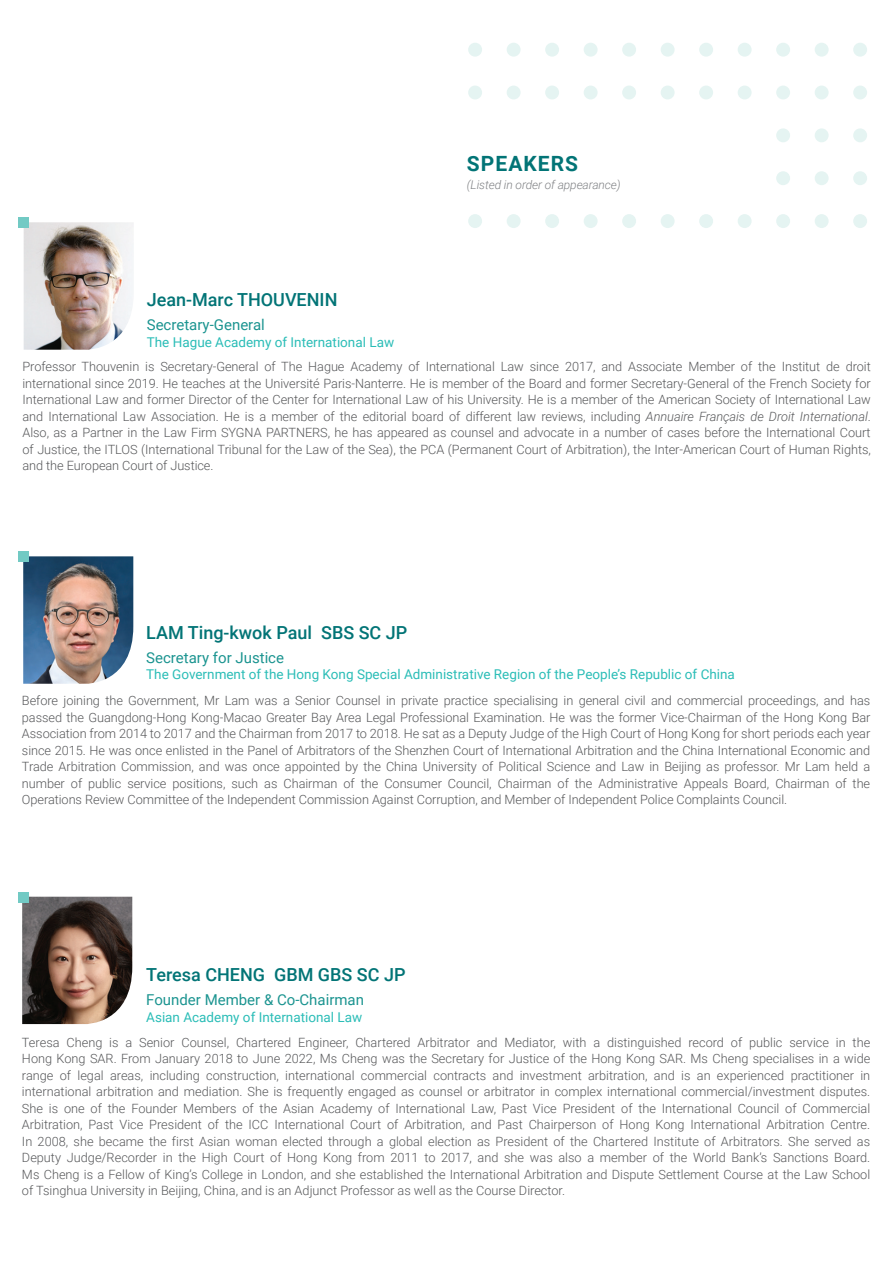
<style>
.page{position:relative;width:893px;height:1263px;background:#fff}
.page>*{position:absolute;margin:0;border:0;box-sizing:border-box;transform-origin:0 0}
.t1{font:700 21px "Roboto";letter-spacing:.05em;color:#027476}
.t2{font:500 18px "Roboto";color:#027476}
.t3{font:15px "Roboto";color:#1b9490}
.t4{font:13.5px "Roboto";color:#2bbdb7}
.t5{font:300 12.75px/16.5px "Roboto";letter-spacing:-.005em;color:#57585a;text-align:justify}
.t6{font:italic 300 12px "Roboto";letter-spacing:-.01em;color:#808285}
.s1{font-style:italic}
</style>
<div class="page">
<img style="left:24px;top:222px;width:109px;height:128px">
<div style="left:18px;top:217px;width:11px;height:10px;background:#72cac4"></div>
<img style="left:22px;top:897px;width:110px;height:127px">
<div style="left:18px;top:892px;width:10px;height:10px;background:#72cac4"></div>
<img style="left:23px;top:556px;width:110px;height:128px">
<div style="left:18px;top:551px;width:10px;height:10px;background:#72cac4"></div>
<div style="left:853px;top:43px;width:14px;height:14px;background:#e5f4f2;border-radius:50%"></div>
<div style="left:853px;top:86px;width:14px;height:13px;background:#e5f4f2;border-radius:50%"></div>
<div style="left:853px;top:128px;width:14px;height:14px;background:#e5f4f2;border-radius:50%"></div>
<div style="left:815px;top:43px;width:14px;height:14px;background:#e5f4f2;border-radius:50%"></div>
<div style="left:815px;top:86px;width:14px;height:13px;background:#e5f4f2;border-radius:50%"></div>
<div style="left:815px;top:128px;width:14px;height:14px;background:#e5f4f2;border-radius:50%"></div>
<div style="left:776px;top:43px;width:14px;height:14px;background:#e5f4f2;border-radius:50%"></div>
<div style="left:776px;top:86px;width:14px;height:13px;background:#e5f4f2;border-radius:50%"></div>
<div style="left:776px;top:128px;width:14px;height:14px;background:#e5f4f2;border-radius:50%"></div>
<div style="left:738px;top:43px;width:14px;height:14px;background:#e5f4f2;border-radius:50%"></div>
<div style="left:738px;top:86px;width:14px;height:13px;background:#e5f4f2;border-radius:50%"></div>
<div style="left:699px;top:43px;width:14px;height:14px;background:#e5f4f2;border-radius:50%"></div>
<div style="left:699px;top:86px;width:14px;height:13px;background:#e5f4f2;border-radius:50%"></div>
<div style="left:661px;top:43px;width:14px;height:14px;background:#e5f4f2;border-radius:50%"></div>
<div style="left:661px;top:86px;width:14px;height:13px;background:#e5f4f2;border-radius:50%"></div>
<div style="left:622px;top:43px;width:14px;height:14px;background:#e5f4f2;border-radius:50%"></div>
<div style="left:622px;top:86px;width:14px;height:13px;background:#e5f4f2;border-radius:50%"></div>
<div style="left:584px;top:43px;width:14px;height:14px;background:#e5f4f2;border-radius:50%"></div>
<div style="left:584px;top:86px;width:14px;height:13px;background:#e5f4f2;border-radius:50%"></div>
<div style="left:545px;top:43px;width:14px;height:14px;background:#e5f4f2;border-radius:50%"></div>
<div style="left:545px;top:86px;width:14px;height:13px;background:#e5f4f2;border-radius:50%"></div>
<div style="left:507px;top:43px;width:14px;height:14px;background:#e5f4f2;border-radius:50%"></div>
<div style="left:507px;top:86px;width:14px;height:13px;background:#e5f4f2;border-radius:50%"></div>
<div style="left:468px;top:43px;width:14px;height:14px;background:#e5f4f2;border-radius:50%"></div>
<div style="left:468px;top:86px;width:14px;height:13px;background:#e5f4f2;border-radius:50%"></div>
<div style="left:853px;top:171px;width:14px;height:14px;background:#e5f4f2;border-radius:50%"></div>
<div style="left:853px;top:214px;width:14px;height:14px;background:#e5f4f2;border-radius:50%"></div>
<div style="left:815px;top:171px;width:14px;height:14px;background:#e5f4f2;border-radius:50%"></div>
<div style="left:815px;top:214px;width:14px;height:14px;background:#e5f4f2;border-radius:50%"></div>
<div style="left:776px;top:171px;width:14px;height:14px;background:#e5f4f2;border-radius:50%"></div>
<div style="left:776px;top:214px;width:14px;height:14px;background:#e5f4f2;border-radius:50%"></div>
<div style="left:738px;top:214px;width:14px;height:14px;background:#e5f4f2;border-radius:50%"></div>
<div style="left:699px;top:214px;width:14px;height:14px;background:#e5f4f2;border-radius:50%"></div>
<div style="left:661px;top:214px;width:14px;height:14px;background:#e5f4f2;border-radius:50%"></div>
<div style="left:622px;top:214px;width:14px;height:14px;background:#e5f4f2;border-radius:50%"></div>
<div style="left:584px;top:214px;width:14px;height:14px;background:#e5f4f2;border-radius:50%"></div>
<div style="left:545px;top:214px;width:14px;height:14px;background:#e5f4f2;border-radius:50%"></div>
<div style="left:507px;top:214px;width:14px;height:14px;background:#e5f4f2;border-radius:50%"></div>
<div style="left:468px;top:214px;width:14px;height:14px;background:#e5f4f2;border-radius:50%"></div>
<h1 class="t1" style="left:467px;top:149px;width:113px">SPEAKERS</h1>
<p class="t6" style="left:467px;top:176px;width:155px">(Listed in order of appearance)</p>
<h2 class="t2" style="left:147px;top:287px;width:192px">Jean-Marc THOUVENIN</h2>
<p class="t3" style="left:147px;top:314px;width:120px">Secretary-General</p>
<p class="t4" style="left:147px;top:332px;width:249px">The Hague Academy of International Law</p>
<p class="t5" style="left:23px;top:358px;width:850px">Professor Thouvenin is Secretary-General of The Hague Academy of International Law since 2017, and Associate Member of the Institut de droit international since 2019. He teaches at the Université Paris-Nanterre. He is member of the Board and former Secretary-General of the French Society for International Law and former Director of the Center for International Law of his University. He is a member of the American Society of International Law and International Law Association. He is a member of the editorial board of different law reviews, including <span class="s1">Annuaire Français de Droit International</span>.<br>Also, as a Partner in the Law Firm SYGNA PARTNERS, he has appeared as counsel and advocate in a number of cases before the International Court of Justice, the ITLOS (International Tribunal for the Law of the Sea), the PCA (Permanent Court of Arbitration), the Inter-American Court of Human Rights, and the European Court of Justice.</p>
<h2 class="t2" style="left:146px;top:620px;width:263px">LAM Ting-kwok Paul SBS SC JP</h2>
<p class="t3" style="left:146px;top:647px;width:139px">Secretary for Justice</p>
<p class="t4" style="left:146px;top:665px;width:590px">The Government of the Hong Kong Special Administrative Region of the People’s Republic of China</p>
<p class="t5" style="left:22px;top:692px;width:850px">Before joining the Government, Mr Lam was a Senior Counsel in private practice specialising in general civil and commercial proceedings, and has passed the Guangdong-Hong Kong-Macao Greater Bay Area Legal Professional Examination. He was the former Vice-Chairman of the Hong Kong Bar Association from 2014 to 2017 and the Chairman from 2017 to 2018. He sat as a Deputy Judge of the High Court of Hong Kong for short periods each year since 2015. He was once enlisted in the Panel of Arbitrators of the Shenzhen Court of International Arbitration and the China International Economic and Trade Arbitration Commission, and was once appointed by the China University of Political Science and Law in Beijing as professor. Mr Lam held a number of public service positions, such as Chairman of the Consumer Council, Chairman of the Administrative Appeals Board, Chairman of the Operations Review Committee of the Independent Commission Against Corruption, and Member of Independent Police Complaints Council.</p>
<h2 class="t2" style="left:146px;top:962px;width:261px">Teresa CHENG GBM GBS SC JP</h2>
<p class="t3" style="left:146px;top:989px;width:219px">Founder Member &amp; Co-Chairman</p>
<p class="t4" style="left:146px;top:1008px;width:218px">Asian Academy of International Law</p>
<p class="t5" style="left:22px;top:1033px;width:850px">Teresa Cheng is a Senior Counsel, Chartered Engineer, Chartered Arbitrator and Mediator, with a distinguished record of public service in the Hong Kong SAR. From January 2018 to June 2022, Ms Cheng was the Secretary for Justice of the Hong Kong SAR. Ms Cheng specialises in a wide range of legal areas, including construction, international commercial contracts and investment arbitration, and is an experienced practitioner in international arbitration and mediation. She is frequently engaged as counsel or arbitrator in complex international commercial/investment disputes.<br>She is one of the Founder Members of the Asian Academy of International Law, Past Vice President of the International Council of Commercial Arbitration, Past Vice President of the ICC International Court of Arbitration, and Past Chairperson of Hong Kong International Arbitration Centre.<br>In 2008, she became the first Asian woman elected through a global election as President of the Chartered Institute of Arbitrators. She served as Deputy Judge/Recorder in the High Court of Hong Kong from 2011 to 2017, and she was also a member of the World Bank’s Sanctions Board.<br>Ms Cheng is a Fellow of King’s College in London, and she established the International Arbitration and Dispute Settlement Course at the Law School of Tsinghua University in Beijing, China, and is an Adjunct Professor as well as the Course Director.</p>
</div>
